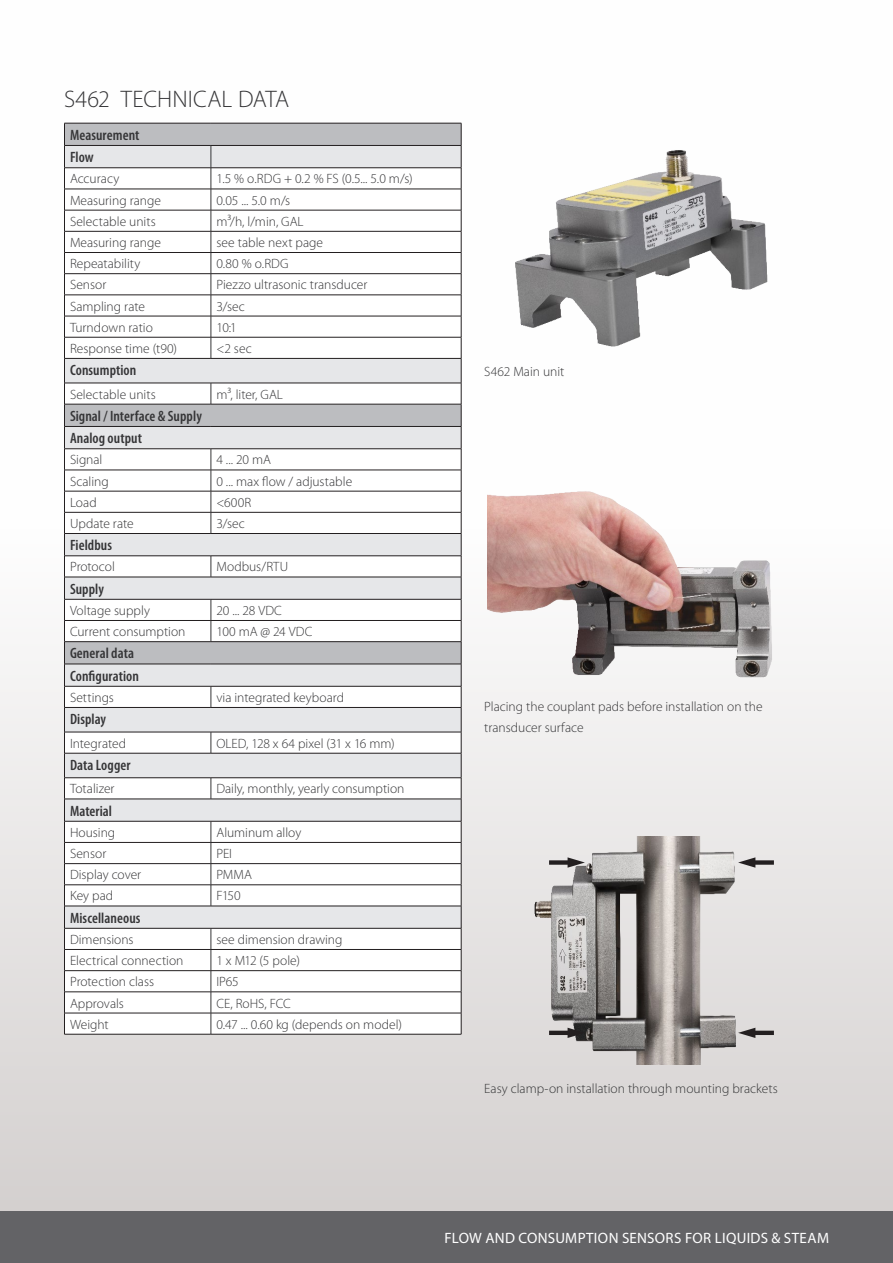
<style>
.page{position:relative;width:893px;height:1263px;background:#fff}
.page>*{position:absolute;margin:0;border:0;box-sizing:border-box;transform-origin:0 0}
.t1{font:300 24px "Myriad Pro";letter-spacing:.005em;color:#353537}
.t2{font:600 condensed 15px/22.4px "Myriad Pro";letter-spacing:.005em;color:#353537}
.t3{font:15px "Myriad Pro";letter-spacing:.02em;color:#fff}
.t4{font:300 13.5px/21px "Myriad Pro";color:#353537}
</style>
<div class="page">
<div style="left:0;top:0;width:893px;height:1263px;background:linear-gradient(to bottom,#fff,#dad6d5)"></div>
<div style="left:0;top:1212px;width:893px;height:51px;background:#636366"></div>
<svg style="left:64px;top:123px;width:398px;height:911px"></svg>
<hr style="left:64px;top:1034px;width:147px;height:1px;background:#231f20">
<hr style="left:211px;top:1034px;width:250px;height:1px;background:#231f20">
<img style="left:488px;top:116px;width:298px;height:255px">
<img style="left:488px;top:467px;width:298px;height:229px">
<img style="left:525px;top:836px;width:258px;height:228px">
<svg style="left:549px;top:857px;width:36px;height:11px"></svg>
<svg style="left:549px;top:1028px;width:36px;height:10px"></svg>
<svg style="left:738px;top:857px;width:36px;height:11px"></svg>
<svg style="left:738px;top:1028px;width:36px;height:10px"></svg>
<h1 class="t1" style="left:64px;top:86px;width:227px">S462 TECHNICAL DATA</h1>
<p class="t2" style="left:70px;top:124px;width:71px">Measurement<br>Flow</p>
<p class="t4" style="left:70px;top:169px;width:51px">Accuracy</p>
<p class="t4" style="left:216px;top:169px;width:198px">1.5 % o.RDG + 0.2 % FS (0.5... 5.0 m/s)</p>
<p class="t4" style="left:70px;top:190px;width:93px">Measuring range</p>
<p class="t4" style="left:216px;top:190px;width:75px">0.05 ... 5.0 m/s</p>
<p class="t4" style="left:70px;top:211px;width:87px">Selectable units</p>
<p class="t4" style="left:216px;top:211px;width:89px">m³/h, l/min, GAL</p>
<p class="t4" style="left:70px;top:232px;width:93px">Measuring range</p>
<p class="t4" style="left:216px;top:232px;width:108px">see table next page</p>
<p class="t4" style="left:70px;top:253px;width:72px">Repeatability</p>
<p class="t4" style="left:216px;top:253px;width:74px">0.80 % o.RDG</p>
<p class="t4" style="left:70px;top:275px;width:38px">Sensor</p>
<p class="t4" style="left:216px;top:275px;width:152px">Piezzo ultrasonic transducer</p>
<p class="t4" style="left:70px;top:296px;width:76px">Sampling rate</p>
<p class="t4" style="left:216px;top:296px;width:30px">3/sec</p>
<p class="t4" style="left:70px;top:317px;width:84px">Turndown ratio</p>
<p class="t4" style="left:216px;top:317px;width:22px">10:1</p>
<p class="t4" style="left:70px;top:338px;width:109px">Response time (t90)</p>
<p class="t4" style="left:216px;top:338px;width:37px">&lt;2 sec</p>
<p class="t2" style="left:70px;top:359px;width:68px">Consumption</p>
<p class="t4" style="left:70px;top:384px;width:87px">Selectable units</p>
<p class="t4" style="left:216px;top:384px;width:68px">m³, liter, GAL</p>
<p class="t2" style="left:70px;top:405px;width:133px">Signal / Interface &amp; Supply<br>Analog output</p>
<p class="t4" style="left:70px;top:450px;width:34px">Signal</p>
<p class="t4" style="left:216px;top:450px;width:56px">4 ... 20 mA</p>
<p class="t4" style="left:70px;top:471px;width:40px">Scaling</p>
<p class="t4" style="left:216px;top:471px;width:137px">0 ... max flow / adjustable</p>
<p class="t4" style="left:70px;top:492px;width:28px">Load</p>
<p class="t4" style="left:216px;top:492px;width:36px">&lt;600R</p>
<p class="t4" style="left:70px;top:513px;width:65px">Update rate</p>
<p class="t4" style="left:216px;top:513px;width:30px">3/sec</p>
<p class="t2" style="left:70px;top:534px;width:44px">Fieldbus</p>
<p class="t4" style="left:70px;top:557px;width:46px">Protocol</p>
<p class="t4" style="left:216px;top:557px;width:73px">Modbus/RTU</p>
<p class="t2" style="left:70px;top:578px;width:36px">Supply</p>
<p class="t4" style="left:70px;top:600px;width:82px">Voltage supply</p>
<p class="t4" style="left:216px;top:600px;width:67px">20 ... 28 VDC</p>
<p class="t4" style="left:70px;top:621px;width:117px">Current consumption</p>
<p class="t4" style="left:216px;top:621px;width:98px">100 mA @ 24 VDC</p>
<p class="t2" style="left:70px;top:642px;width:70px">General data<br>Configuration</p>
<p class="t4" style="left:70px;top:687px;width:45px">Settings</p>
<p class="t4" style="left:216px;top:687px;width:129px">via integrated keyboard</p>
<p class="t2" style="left:70px;top:708px;width:38px">Display</p>
<p class="t4" style="left:70px;top:733px;width:58px">Integrated</p>
<p class="t4" style="left:216px;top:733px;width:180px">OLED, 128 x 64 pixel (31 x 16 mm)</p>
<p class="t2" style="left:70px;top:754px;width:62px">Data Logger</p>
<p class="t4" style="left:70px;top:779px;width:46px">Totalizer</p>
<p class="t4" style="left:216px;top:779px;width:190px">Daily, monthly, yearly consumption</p>
<p class="t2" style="left:70px;top:800px;width:44px">Material</p>
<p class="t4" style="left:70px;top:822px;width:47px">Housing</p>
<p class="t4" style="left:216px;top:822px;width:86px">Aluminum alloy</p>
<p class="t4" style="left:70px;top:843px;width:38px">Sensor</p>
<p class="t4" style="left:216px;top:843px;width:17px">PEI</p>
<p class="t4" style="left:70px;top:864px;width:73px">Display cover</p>
<p class="t4" style="left:216px;top:864px;width:37px">PMMA</p>
<p class="t4" style="left:70px;top:886px;width:45px">Key pad</p>
<p class="t4" style="left:216px;top:886px;width:26px">F150</p>
<p class="t2" style="left:70px;top:907px;width:72px">Miscellaneous</p>
<p class="t4" style="left:70px;top:929px;width:65px">Dimensions</p>
<p class="t4" style="left:216px;top:929px;width:128px">see dimension drawing</p>
<p class="t4" style="left:70px;top:950px;width:115px">Electrical connection</p>
<p class="t4" style="left:216px;top:950px;width:85px">1 x M12 (5 pole)</p>
<p class="t4" style="left:70px;top:971px;width:86px">Protection class</p>
<p class="t4" style="left:216px;top:971px;width:24px">IP65</p>
<p class="t4" style="left:70px;top:993px;width:55px">Approvals</p>
<p class="t4" style="left:216px;top:993px;width:76px">CE, RoHS, FCC</p>
<p class="t4" style="left:70px;top:1014px;width:40px">Weight</p>
<p class="t4" style="left:216px;top:1014px;width:187px">0.47 ... 0.60 kg (depends on model)</p>
<p class="t4" style="left:484px;top:361px;width:82px">S462 Main unit</p>
<p class="t4" style="left:484px;top:696px;width:280px">Placing the couplant pads before installation on the transducer surface</p>
<p class="t4" style="left:484px;top:1078px;width:295px">Easy clamp-on installation through mounting brackets</p>
<p class="t3" style="left:444px;top:1230px;width:386px">FLOW AND CONSUMPTION SENSORS FOR LIQUIDS &amp; STEAM</p>
</div>
